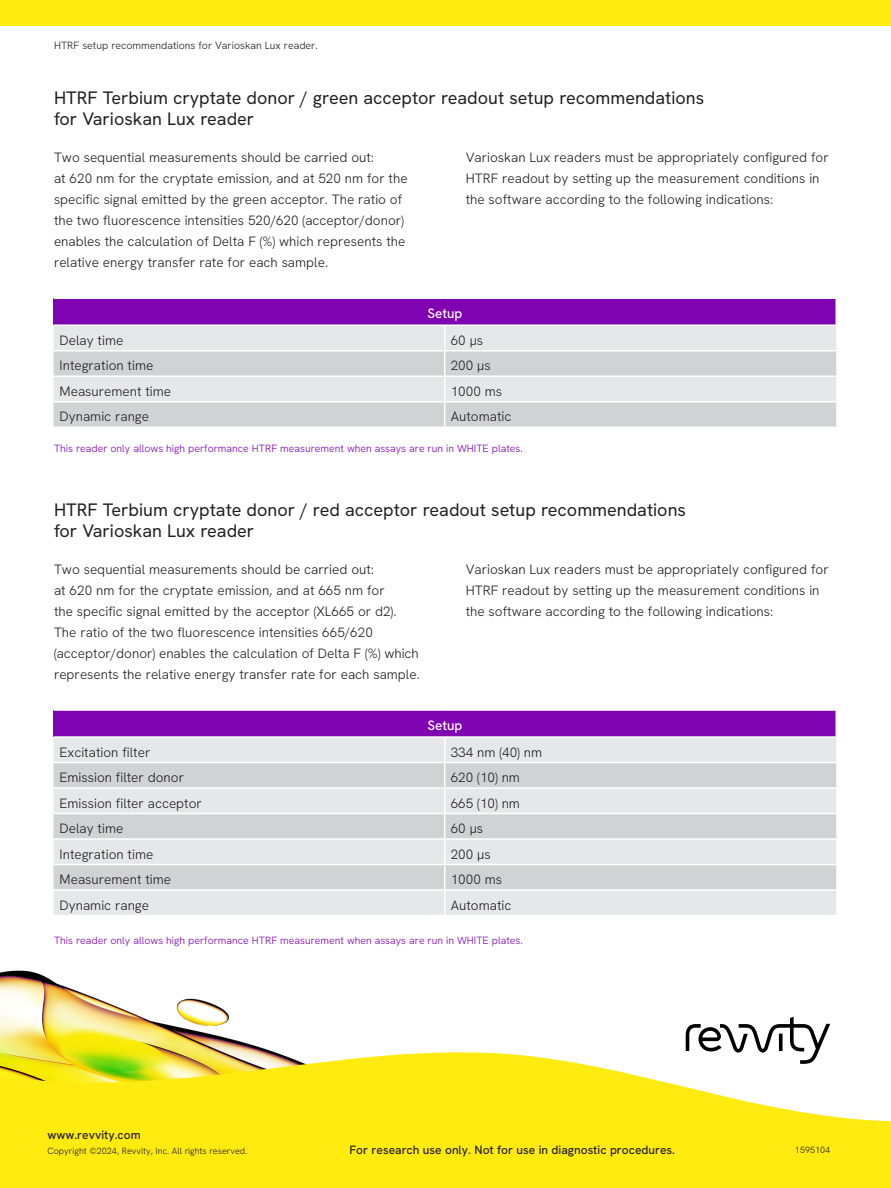
<style>
.page{position:relative;width:891px;height:1188px;background:#fff}
.page>*{position:absolute;margin:0;border:0;box-sizing:border-box;transform-origin:0 0}
.t1{font:18px/21px "Hanken Grotesk";color:#231f20}
.t2{font:300 13.5px/21px "Hanken Grotesk";color:#231f20}
.t3{font:500 13.5px "Hanken Grotesk";color:#fff}
.Signoff_Address{font:500 12px "Hanken Grotesk";color:#231f20}
.t4{font:300 10.5px "Hanken Grotesk";color:#7f03b0}
.t5{font:300 10.5px "Hanken Grotesk";color:#231f20}
.t6{font:500 10.5px "Hanken Grotesk";letter-spacing:.05em;color:#231f20}
.t7{font:300 9px "Hanken Grotesk";color:#231f20}
</style>
<div class="page">
<div style="left:0;top:0;width:891px;height:26px;background:#ffeb0f"></div>
<img style="left:0;top:970px;width:265px;height:79px">
<svg style="left:0;top:1049px;width:891px;height:139px;background:#fcec2f"></svg>
<svg style="left:686px;top:1017px;width:144px;height:47px"></svg>
<div style="left:54px;top:298px;width:782px;height:27px;background:#7f03b0"></div>
<div style="left:54px;top:326px;width:782px;height:24px;background:#e6e7e9"></div>
<svg style="left:54px;top:351px;width:782px;height:76px;background:#d8d9db"></svg>
<hr style="left:444px;top:326px;width:2px;height:24px;background:#fff">
<hr style="left:444px;top:351px;width:2px;height:24px;background:#fff">
<hr style="left:54px;top:375px;width:391px;height:2px;background:#fff">
<hr style="left:445px;top:375px;width:391px;height:2px;background:#fff">
<hr style="left:444px;top:377px;width:2px;height:24px;background:#fff">
<hr style="left:54px;top:401px;width:391px;height:1px;background:#fff">
<hr style="left:445px;top:401px;width:391px;height:1px;background:#fff">
<hr style="left:444px;top:403px;width:2px;height:24px;background:#fff">
<hr style="left:54px;top:297px;width:391px;height:2px;background:#fff">
<hr style="left:445px;top:297px;width:392px;height:2px;background:#fff">
<hr style="left:54px;top:324px;width:391px;height:2px;background:#fff">
<hr style="left:445px;top:324px;width:392px;height:2px;background:#fff">
<div style="left:54px;top:710px;width:782px;height:27px;background:#7f03b0"></div>
<div style="left:54px;top:738px;width:782px;height:177px;background:#e6e7e9"></div>
<svg style="left:54px;top:763px;width:782px;height:126px;background:#d9dadc"></svg>
<hr style="left:444px;top:738px;width:2px;height:24px;background:#fff">
<hr style="left:54px;top:762px;width:391px;height:1px;background:#fff">
<hr style="left:445px;top:762px;width:391px;height:1px;background:#fff">
<hr style="left:444px;top:763px;width:2px;height:24px;background:#fff">
<hr style="left:54px;top:787px;width:391px;height:2px;background:#fff">
<hr style="left:445px;top:787px;width:391px;height:2px;background:#fff">
<hr style="left:444px;top:789px;width:2px;height:24px;background:#fff">
<hr style="left:54px;top:813px;width:391px;height:1px;background:#fff">
<hr style="left:445px;top:813px;width:391px;height:1px;background:#fff">
<hr style="left:444px;top:814px;width:2px;height:24px;background:#fff">
<hr style="left:54px;top:838px;width:391px;height:2px;background:#fff">
<hr style="left:445px;top:838px;width:391px;height:2px;background:#fff">
<hr style="left:444px;top:840px;width:2px;height:24px;background:#fff">
<hr style="left:54px;top:864px;width:391px;height:1px;background:#fff">
<hr style="left:445px;top:864px;width:391px;height:1px;background:#fff">
<hr style="left:444px;top:865px;width:2px;height:24px;background:#fff">
<hr style="left:54px;top:889px;width:391px;height:2px;background:#fff">
<hr style="left:445px;top:889px;width:391px;height:2px;background:#fff">
<hr style="left:444px;top:891px;width:2px;height:24px;background:#fff">
<hr style="left:54px;top:709px;width:391px;height:2px;background:#fff">
<hr style="left:445px;top:709px;width:392px;height:2px;background:#fff">
<hr style="left:54px;top:736px;width:391px;height:2px;background:#fff">
<hr style="left:445px;top:736px;width:392px;height:2px;background:#fff">
<p class="t5" style="left:54px;top:39px;width:265px">HTRF setup recommendations for Varioskan Lux reader.</p>
<p class="t1" style="left:54px;top:87px;width:652px">HTRF Terbium cryptate donor / green acceptor readout setup recommendations for Varioskan Lux reader</p>
<p class="t2" style="left:54px;top:147px;width:355px">Two sequential measurements should be carried out:<br>at 620 nm for the cryptate emission, and at 520 nm for the specific signal emitted by the green acceptor. The ratio of the two fluorescence intensities 520/620 (acceptor/donor) enables the calculation of Delta F (%) which represents the relative energy transfer rate for each sample.</p>
<p class="t2" style="left:466px;top:147px;width:364px">Varioskan Lux readers must be appropriately configured for<br>HTRF readout by setting up the measurement conditions in the software according to the following indications:</p>
<p class="t3" style="left:427px;top:305px;width:37px">Setup</p>
<p class="t2" style="left:60px;top:329px;width:65px">Delay time</p>
<p class="t2" style="left:451px;top:329px;width:34px">60 μs</p>
<p class="t2" style="left:60px;top:355px;width:95px">Integration time</p>
<p class="t2" style="left:451px;top:355px;width:42px">200 μs</p>
<p class="t2" style="left:60px;top:380px;width:113px">Measurement time</p>
<p class="t2" style="left:451px;top:380px;width:53px">1000 ms</p>
<p class="t2" style="left:60px;top:406px;width:91px">Dynamic range</p>
<p class="t2" style="left:451px;top:406px;width:62px">Automatic</p>
<p class="t4" style="left:54px;top:442px;width:470px">This reader only allows high performance HTRF measurement when assays are run in WHITE plates.</p>
<p class="t1" style="left:54px;top:499px;width:633px">HTRF Terbium cryptate donor / red acceptor readout setup recommendations for Varioskan Lux reader</p>
<p class="t2" style="left:54px;top:558px;width:367px">Two sequential measurements should be carried out:<br>at 620 nm for the cryptate emission, and at 665 nm for<br>the specific signal emitted by the acceptor (XL665 or d2).<br>The ratio of the two fluorescence intensities 665/620 (acceptor/donor) enables the calculation of Delta F (%) which represents the relative energy transfer rate for each sample.</p>
<p class="t2" style="left:466px;top:558px;width:364px">Varioskan Lux readers must be appropriately configured for<br>HTRF readout by setting up the measurement conditions in the software according to the following indications:</p>
<p class="t3" style="left:427px;top:717px;width:37px">Setup</p>
<p class="t2" style="left:60px;top:741px;width:92px">Excitation filter</p>
<p class="t2" style="left:451px;top:741px;width:93px">334 nm (40) nm</p>
<p class="t2" style="left:60px;top:767px;width:126px">Emission filter donor</p>
<p class="t2" style="left:451px;top:767px;width:71px">620 (10) nm</p>
<p class="t2" style="left:60px;top:792px;width:144px">Emission filter acceptor</p>
<p class="t2" style="left:451px;top:792px;width:71px">665 (10) nm</p>
<p class="t2" style="left:60px;top:818px;width:65px">Delay time</p>
<p class="t2" style="left:451px;top:818px;width:34px">60 μs</p>
<p class="t2" style="left:60px;top:843px;width:95px">Integration time</p>
<p class="t2" style="left:451px;top:843px;width:42px">200 μs</p>
<p class="t2" style="left:60px;top:869px;width:113px">Measurement time</p>
<p class="t2" style="left:451px;top:869px;width:53px">1000 ms</p>
<p class="t2" style="left:60px;top:894px;width:91px">Dynamic range</p>
<p class="t2" style="left:451px;top:894px;width:62px">Automatic</p>
<p class="t4" style="left:54px;top:934px;width:470px">This reader only allows high performance HTRF measurement when assays are run in WHITE plates.</p>
<p class="Signoff_Address" style="left:47px;top:1127px;width:95px">www.revvity.com</p>
<p class="t7" style="left:47px;top:1145px;width:202px">Copyright ©2024, Revvity, Inc. All rights reserved.</p>
<p class="Signoff_Address" style="left:350px;top:1142px;width:327px">For research use only. Not for use in diagnostic procedures.</p>
<p class="t7" style="left:795px;top:1144px;width:37px">1595104</p>
<p class="t6" style="left:54px;top:1147px;width:90px">www.revvity.com</p>
</div>
